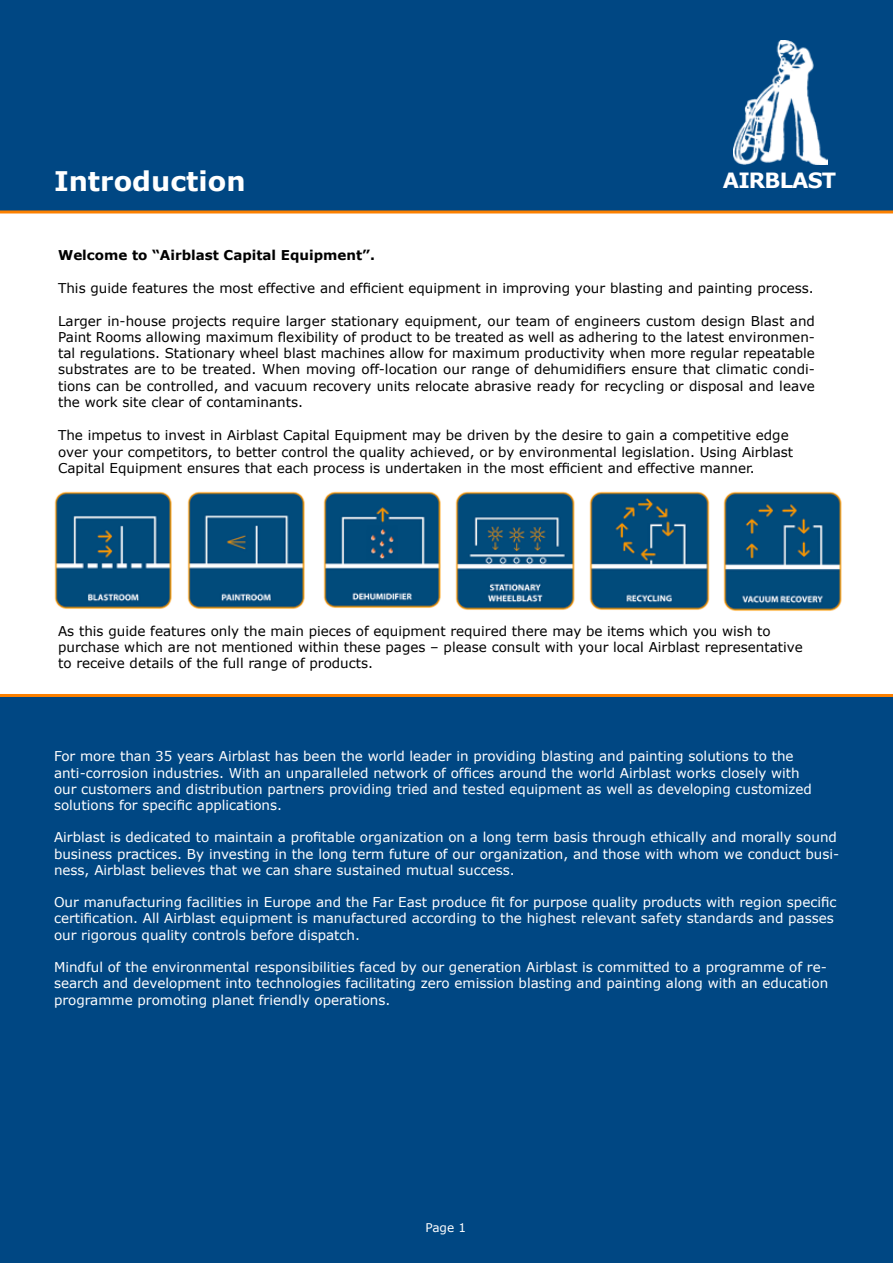
<style>
.page{position:relative;width:893px;height:1263px;background:#fff}
.page>*{position:absolute;margin:0;border:0;box-sizing:border-box;transform-origin:0 0}
.t1{font:700 27px "Verdana";color:#fff}
.t2{font:700 21px "Verdana";letter-spacing:-.04em;color:#fff}
.t3{font:13.5px/16.2px "Verdana";color:#000}
.t4{font:13.5px/16.2px "Verdana";color:#fff}
.t5{font:700 13.5px "Verdana";color:#000}
.t6{font:12px "Verdana";color:#fff}
</style>
<div class="page">
<div style="left:0;top:0;width:893px;height:211px;background:#004783"></div>
<div style="left:0;top:696px;width:893px;height:567px;background:#004783"></div>
<svg style="left:0;top:210px;width:893px;height:487px"></svg>
<img style="left:734px;top:40px;width:93px;height:124px">
<img style="left:51px;top:489px;width:125px;height:122px">
<img style="left:184px;top:489px;width:124px;height:122px">
<img style="left:319px;top:488px;width:125px;height:123px">
<img style="left:452px;top:488px;width:126px;height:125px">
<img style="left:586px;top:488px;width:126px;height:125px">
<img style="left:719px;top:489px;width:127px;height:124px">
<h1 class="t1" style="left:54px;top:162px;width:193px">Introduction</h1>
<h2 class="t2" style="left:723px;top:166px;width:115px">AIRBLAST</h2>
<p class="t5" style="left:58px;top:246px;width:318px">Welcome to “Airblast Capital Equipment”.</p>
<p class="t3" style="left:58px;top:280px;width:757px">This guide features the most effective and efficient equipment in improving your blasting and painting process.</p>
<p class="t3" style="left:58px;top:313px;width:758px;text-align:justify">Larger in-house projects require larger stationary equipment, our team of engineers custom design Blast and Paint Rooms allowing maximum flexibility of product to be treated as well as adhering to the latest environmen&shy;tal regulations. Stationary wheel blast machines allow for maximum productivity when more regular repeatable substrates are to be treated. When moving off-location our range of dehumidifiers ensure that climatic condi&shy;tions can be controlled, and vacuum recovery units relocate abrasive ready for recycling or disposal and leave the work site clear of contaminants.</p>
<p class="t3" style="left:58px;top:427px;width:737px">The impetus to invest in Airblast Capital Equipment may be driven by the desire to gain a competitive edge over your competitors, to better control the quality achieved, or by environmental legislation. Using Airblast<br>Capital Equipment ensures that each process is undertaken in the most efficient and effective manner.</p>
<p class="t3" style="left:58px;top:623px;width:746px">As this guide features only the main pieces of equipment required there may be items which you wish to purchase which are not mentioned within these pages – please consult with your local Airblast representative to receive details of the full range of products.</p>
<p class="t4" style="left:54px;top:748px;width:759px">For more than 35 years Airblast has been the world leader in providing blasting and painting solutions to the anti-corrosion industries. With an unparalleled network of offices around the world Airblast works closely with our customers and distribution partners providing tried and tested equipment as well as developing customized solutions for specific applications.</p>
<p class="t4" style="left:54px;top:829px;width:787px">Airblast is dedicated to maintain a profitable organization on a long term basis through ethically and morally sound business practices. By investing in the long term future of our organization, and those with whom we conduct busi&shy;ness, Airblast believes that we can share sustained mutual success.</p>
<p class="t4" style="left:54px;top:894px;width:784px">Our manufacturing facilities in Europe and the Far East produce fit for purpose quality products with region specific certification. All Airblast equipment is manufactured according to the highest relevant safety standards and passes our rigorous quality controls before dispatch.</p>
<p class="t4" style="left:54px;top:959px;width:776px;text-align:justify">Mindful of the environmental responsibilities faced by our generation Airblast is committed to a programme of re&shy;search and development into technologies facilitating zero emission blasting and painting along with an education programme promoting planet friendly operations.</p>
<p class="t6" style="left:425px;top:1220px;width:42px">Page 1</p>
</div>
